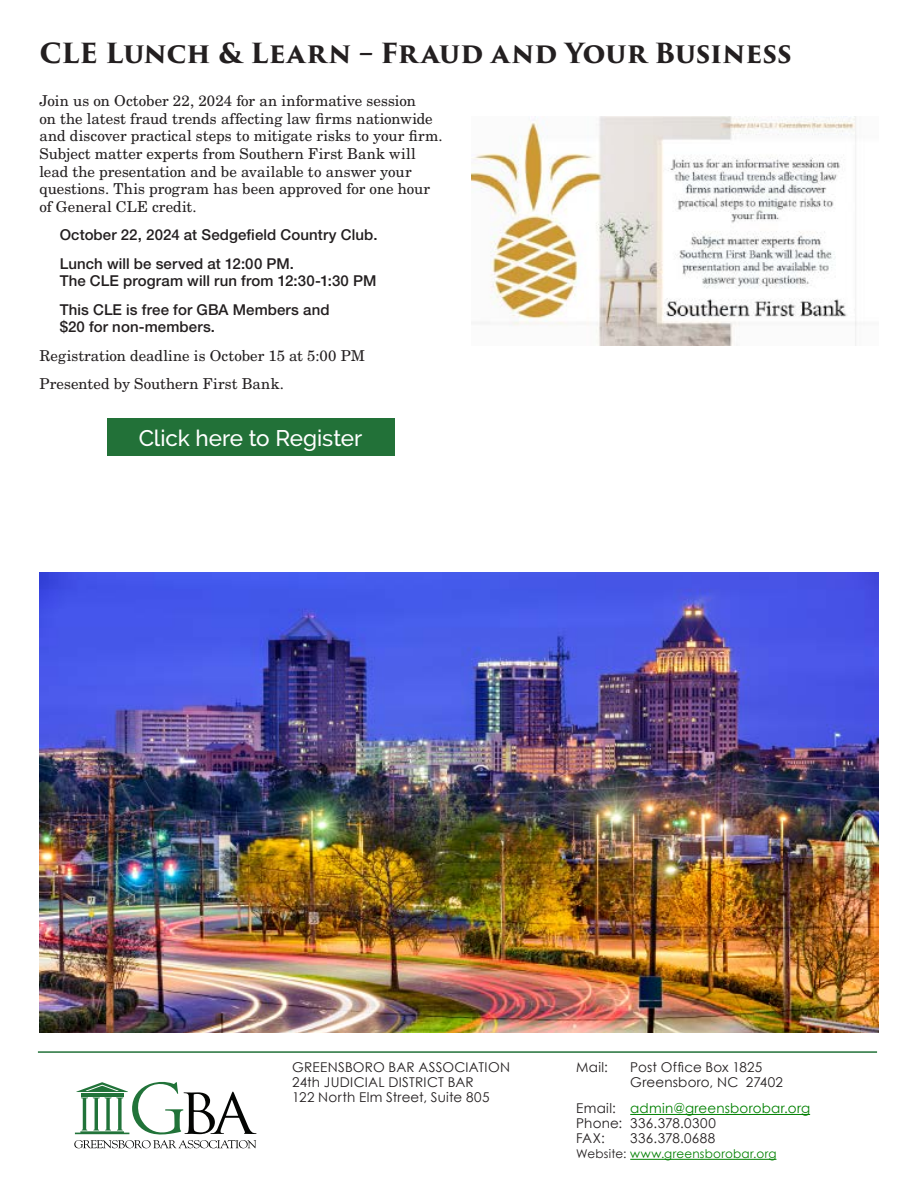
<style>
.page{position:relative;width:918px;height:1188px;background:#fff}
.page>*{position:absolute;margin:0;border:0;box-sizing:border-box;transform-origin:0 0}
.t1{font:700 27px "Trajan Pro 3";color:#231f20}
.t2{font:500 22.5px "Raleway";letter-spacing:-.005em;color:#fff}
.t3{font:15px/17.7px "New Century Schlbk LT Std";letter-spacing:.005em;color:#231f20}
.t4{font:500 15px/17.7px "Helvetica Neue LT Std";letter-spacing:.01em;color:#231f20}
.t5{font:13.5px/15px "Century Gothic";letter-spacing:.015em;color:#231f20}
.t6{font:12px "Century Gothic";letter-spacing:.015em;color:#008000}
.s1{color:#008000}
.s2{color:#231f20}
</style>
<div class="page">
<svg style="left:74px;top:1081px;width:183px;height:67px"></svg>
<hr style="left:38px;top:1051px;width:839px;height:2px;background:#227138">
<hr style="left:630px;top:1114px;width:180px;height:1px;background:#008000">
<hr style="left:630px;top:1159px;width:146px;height:1px;background:#008000">
<img style="left:39px;top:572px;width:840px;height:460px">
<div style="left:107px;top:418px;width:287px;height:38px;background:#227138"></div>
<img style="left:471px;top:117px;width:386px;height:229px">
<h1 class="t1" style="left:39px;top:34px;width:754px">CLE Lunch &amp; Learn – Fraud and Your Business</h1>
<p class="t3" style="left:39px;top:92px;width:405px">Join us on October 22, 2024 for an informative session<br>on the latest fraud trends affecting law firms nationwide and discover practical steps to mitigate risks to your firm.<br>Subject matter experts from Southern First Bank will lead the presentation and be available to answer your questions. This program has been approved for one hour of General CLE credit.</p>
<p class="t4" style="left:60px;top:226px;width:319px">October 22, 2024 at Sedgefield Country Club.</p>
<p class="t4" style="left:60px;top:254px;width:318px">Lunch will be served at 12:00 PM.<br>The CLE program will run from 12:30-1:30 PM</p>
<p class="t4" style="left:60px;top:300px;width:272px">This CLE is free for GBA Members and $20 for non-members.</p>
<p class="t3" style="left:39px;top:347px;width:327px">Registration deadline is October 15 at 5:00 PM</p>
<p class="t3" style="left:39px;top:375px;width:246px">Presented by Southern First Bank.</p>
<p class="t2" style="left:139px;top:425px;width:225px">Click here to Register</p>
<p class="t5" style="left:292px;top:1060px;width:219px">GREENSBORO BAR ASSOCIATION<br>24th JUDICIAL DISTRICT BAR<br>122 North Elm Street, Suite 805</p>
<p class="t5" style="left:576px;top:1060px;width:33px">Mail:</p>
<p class="t5" style="left:630px;top:1060px;width:154px">Post Office Box 1825<br>Greensboro, NC 27402</p>
<p class="t5" style="left:576px;top:1101px;width:235px">Email: <span class="s1">admin@greensborobar.org<br></span>Phone: 336.378.0300<br>FAX:</p>
<p class="t5" style="left:630px;top:1131px;width:87px">336.378.0688</p>
<p class="t6" style="left:576px;top:1147px;width:202px"><span class="s2">Website:</span> www.greensborobar.org</p>
</div>
